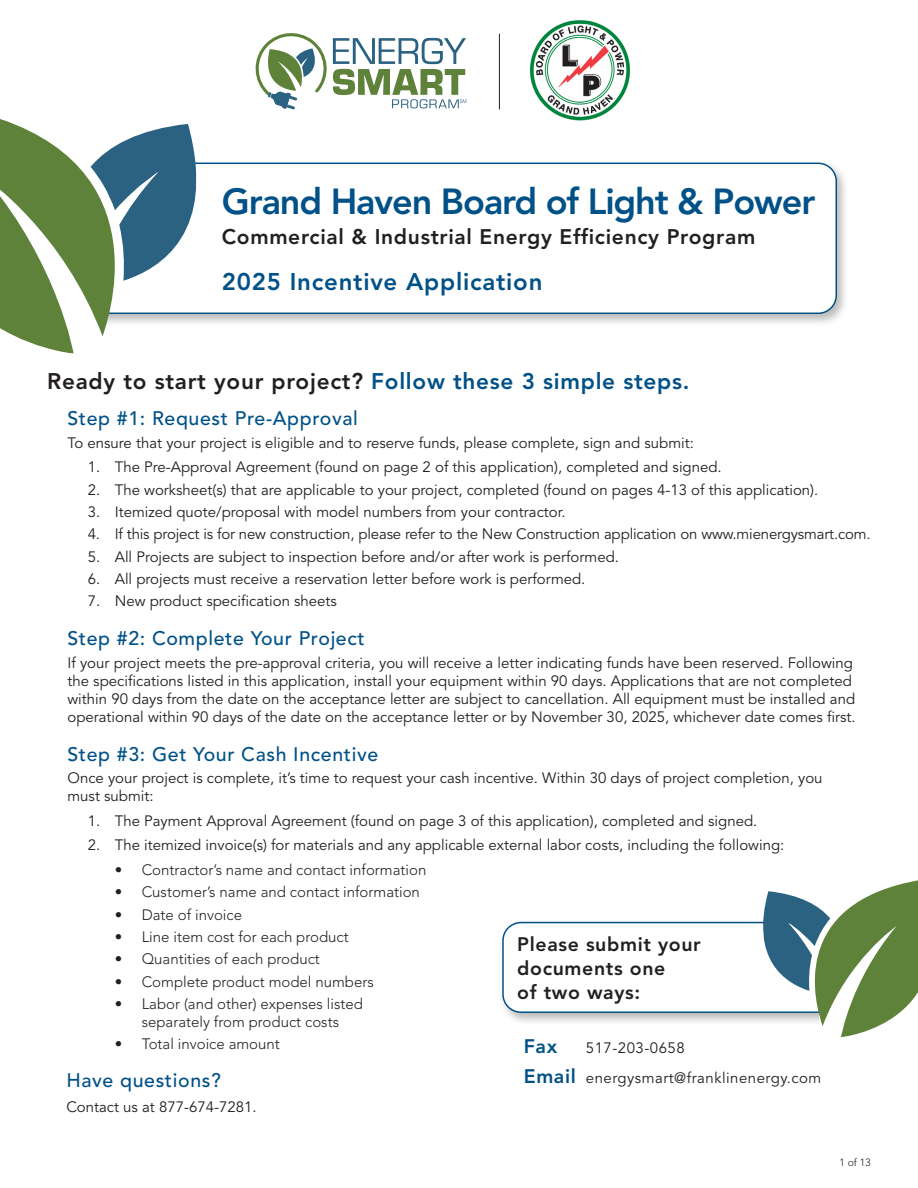
<style>
.page{position:relative;width:918px;height:1188px;background:#fff}
.page>*{position:absolute;margin:0;border:0;box-sizing:border-box;transform-origin:0 0}
.t1{font:800 36px "Avenir LT Std";letter-spacing:-.03em;color:#005187}
.t2{font:800 24px "Avenir LT Std";letter-spacing:.035em;color:#005187}
.t3{font:800 22.5px "Avenir LT Std";letter-spacing:.035em;color:#231f20}
.t4{font:800 21px "Avenir LT Std";letter-spacing:.035em;color:#231f20}
.t5{font:500 19.5px "Avenir LT Std";letter-spacing:.035em;color:#005187}
.t6{font:800 19.5px/24px "Avenir LT Std";letter-spacing:.035em;color:#231f20}
.t7{font:800 19.5px "Avenir LT Std";color:#005187}
.t8{font:15px/18px "Avenir LT Std";color:#231f20}
.t9{font:300 15px/18px "Avenir LT Std";color:#231f20;text-align:center}
.t10{font:15px "Avenir LT Std";letter-spacing:.035em;color:#231f20}
.t11{font:300 10.5px "Avenir LT Std";color:#231f20}
.s1{color:#005187}
.s2{font-weight:800;font-size:19.5px;color:#005187}
</style>
<div class="page">
<div style="left:499px;top:919px;width:416px;height:106px;background:#231f20;opacity:.3"></div>
<div style="left:503px;top:923px;width:399px;height:89px;background:#fff;border-radius:18px"></div>
<div style="left:502px;top:922px;width:401px;height:91px;border:2px solid #005187;border-radius:18px"></div>
<div style="left:92px;top:160px;width:757px;height:167px;background:#231f20;opacity:.3"></div>
<svg style="left:198px;top:162px;width:640px;height:153px"></svg>
<svg style="left:0;top:119px;width:198px;height:235px"></svg>
<svg style="left:762px;top:880px;width:156px;height:157px"></svg>
<svg style="left:256px;top:33px;width:210px;height:76px"></svg>
<hr style="left:499px;top:34px;width:1px;height:75px;background:#231f20">
<img style="left:530px;top:20px;width:100px;height:101px">
<p class="t1" style="left:222px;top:180px;width:595px">Grand Haven Board of Light &amp; Power</p>
<p class="t4" style="left:222px;top:225px;width:535px">Commercial &amp; Industrial Energy Efficiency Program</p>
<p class="t2" style="left:222px;top:268px;width:322px">2025 Incentive Application</p>
<p class="t3" style="left:47px;top:368px;width:644px">Ready to start your project? <span class="s1">Follow these 3 simple steps.</span></p>
<p class="t5" style="left:68px;top:407px;width:292px">Step #1: Request Pre-Approval</p>
<p class="t8" style="left:68px;top:434px;width:628px">To ensure that your project is eligible and to reserve funds, please complete, sign and submit:</p>
<p class="t8" style="left:88px;top:459px;width:636px">1. The Pre-Approval Agreement (found on page 2 of this application), completed and signed.</p>
<p class="t8" style="left:88px;top:481px;width:732px">2. The worksheet(s) that are applicable to your project, completed (found on pages 4-13 of this application).</p>
<p class="t8" style="left:88px;top:503px;width:479px">3. Itemized quote/proposal with model numbers from your contractor.</p>
<p class="t8" style="left:88px;top:526px;width:785px">4. If this project is for new construction, please refer to the New Construction application on www.mienergysmart.com.</p>
<p class="t8" style="left:88px;top:548px;width:533px">5. All Projects are subject to inspection before and/or after work is performed.</p>
<p class="t8" style="left:88px;top:570px;width:499px">6. All projects must receive a reservation letter before work is performed.</p>
<p class="t8" style="left:88px;top:592px;width:251px">7. New product specification sheets</p>
<p class="t5" style="left:68px;top:627px;width:299px">Step #2: Complete Your Project</p>
<p class="t8" style="left:68px;top:654px;width:790px">If your project meets the pre-approval criteria, you will receive a letter indicating funds have been reserved. Following the specifications listed in this application, install your equipment within 90 days. Applications that are not completed within 90 days from the date on the acceptance letter are subject to cancellation. All equipment must be installed and operational within 90 days of the date on the acceptance letter or by November 30, 2025, whichever date comes first.</p>
<p class="t5" style="left:68px;top:743px;width:312px">Step #3: Get Your Cash Incentive</p>
<p class="t8" style="left:68px;top:769px;width:757px">Once your project is complete, it’s time to request your cash incentive. Within 30 days of project completion, you must submit:</p>
<p class="t8" style="left:88px;top:812px;width:671px">1. The Payment Approval Agreement (found on page 3 of this application), completed and signed.</p>
<p class="t8" style="left:88px;top:837px;width:698px">2. The itemized invoice(s) for materials and any applicable external labor costs, including the following:</p>
<p class="t9" style="left:115px;top:861px;width:313px">• Contractor’s name and contact information</p>
<p class="t9" style="left:115px;top:883px;width:307px">• Customer’s name and contact information</p>
<p class="t9" style="left:115px;top:906px;width:129px">• Date of invoice</p>
<p class="t9" style="left:115px;top:928px;width:236px">• Line item cost for each product</p>
<p class="t9" style="left:115px;top:950px;width:207px">• Quantities of each product</p>
<p class="t9" style="left:115px;top:973px;width:261px">• Complete product model numbers</p>
<p class="t9" style="left:115px;top:995px;width:250px">• Labor (and other) expenses listed separately from product costs</p>
<p class="t9" style="left:115px;top:1035px;width:167px">• Total invoice amount</p>
<p class="t6" style="left:517px;top:932px;width:185px">Please submit your documents one<br>of two ways:</p>
<p class="t7" style="left:524px;top:1035px;width:35px">Fax</p>
<p class="t10" style="left:586px;top:1039px;width:100px">517-203-0658</p>
<p class="t5" style="left:66px;top:1069px;width:156px">Have questions?</p>
<p class="t10" style="left:524px;top:1069px;width:299px"><span class="s2">Email</span> energysmart@franklinenergy.com</p>
<p class="t8" style="left:66px;top:1098px;width:192px">Contact us at 877-674-7281.</p>
<p class="t11" style="left:840px;top:1156px;width:33px">1 of 13</p>
</div>
